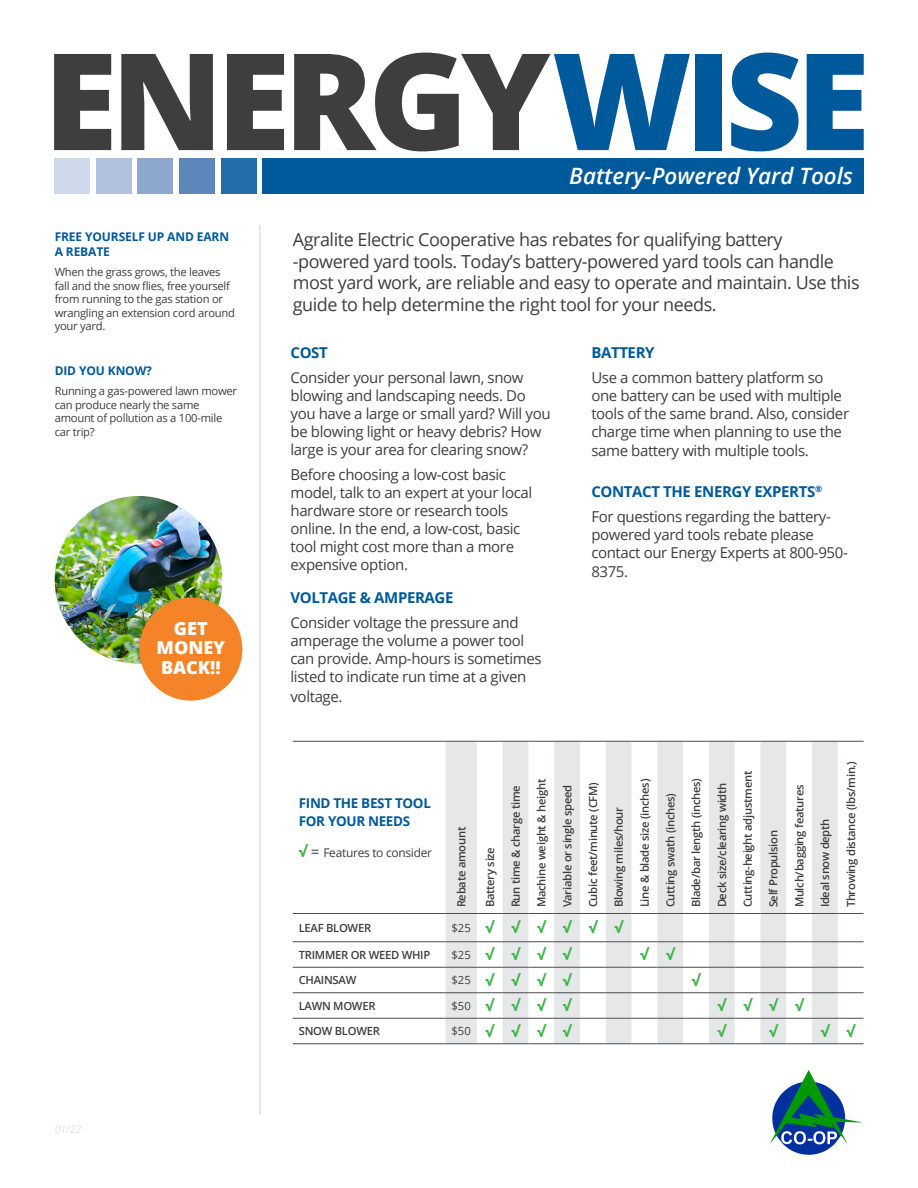
<style>
.page{position:relative;width:918px;height:1188px;background:#fff}
.page>*{position:absolute;margin:0;border:0;box-sizing:border-box;transform-origin:0 0}
.t1{font:800 134.7px "Open Sans";letter-spacing:-.05em;color:#3e3e3f}
.t2{font:italic 600 22.5px "Open Sans";color:#fff}
.Body_Copy_Bullet{font:18px/21.6px "Open Sans";letter-spacing:-.025em;color:#3e3e3f}
.t3{font:800 18px "Open Sans";color:#fff}
.Body_Copy{font:15px/18px "Open Sans";letter-spacing:-.025em;color:#3e3e3f}
.t4{font:800 15px "Open Sans";color:#3db54a}
.Body_Copy_Bullet-2{font:700 15px "Open Sans";letter-spacing:-.025em;color:#00599b}
.Body_Copy-2{font:700 15px "Open Sans";letter-spacing:-.025em;color:#00599b}
.Body_Copy-3{font:15px "Open Sans";color:#3e3e3f}
.Subhead_2{font:700 15px "Open Sans";color:#00599b}
.t5{font:700 13.5px/18px "Open Sans";letter-spacing:-.025em;color:#00599b}
.Subhead_2-2{font:700 12px/14.4px "Open Sans";letter-spacing:-.01em;color:#00599b}
.t6{font:12px "Open Sans";letter-spacing:-.025em;color:#3e3e3f}
.t7{font:600 11.25px "Open Sans";letter-spacing:-.025em;color:#3e3e3f}
.Body_Copy-4{font:11.25px/13.5px "Open Sans";letter-spacing:-.025em;color:#3e3e3f}
.t8{font:italic 300 10.5px "Open Sans";color:#d1d2d4}
.s1{color:#00599b}
.s2{font-style:inherit}
.s3{font-weight:800;font-size:15px;color:#3db54a}
.s4{font-size:15px}
</style>
<div class="page">
<div style="left:54px;top:158px;width:36px;height:36px;background:#cfd9eb"></div>
<div style="left:96px;top:158px;width:36px;height:36px;background:#b2c2de"></div>
<div style="left:137px;top:158px;width:36px;height:36px;background:#8da7cf"></div>
<div style="left:179px;top:158px;width:36px;height:36px;background:#5d87bb"></div>
<div style="left:221px;top:158px;width:36px;height:36px;background:#216eaa"></div>
<div style="left:262px;top:158px;width:602px;height:36px;background:#00599b"></div>
<hr style="left:260px;top:225px;width:1px;height:890px;background:#d1d2d4">
<img style="left:55px;top:496px;width:168px;height:168px;border-radius:84px">
<div style="left:139px;top:598px;width:103px;height:103px;background:#f58429;border-radius:50%"></div>
<svg style="left:446px;top:742px;width:392px;height:301px;fill:#e6e7e9"></svg>
<hr style="left:293px;top:942px;width:152px;height:1px;background:#4b4c4d">
<hr style="left:446px;top:942px;width:31px;height:1px;background:#4b4c4d">
<svg style="left:477px;top:942px;width:387px;height:1px"></svg>
<hr style="left:293px;top:967px;width:152px;height:1px;background:#4b4c4d">
<hr style="left:446px;top:967px;width:31px;height:1px;background:#4b4c4d">
<svg style="left:477px;top:967px;width:387px;height:1px"></svg>
<hr style="left:293px;top:993px;width:152px;height:1px;background:#4b4c4d">
<hr style="left:446px;top:993px;width:31px;height:1px;background:#4b4c4d">
<svg style="left:477px;top:993px;width:387px;height:1px"></svg>
<hr style="left:293px;top:1018px;width:152px;height:1px;background:#4b4c4d">
<hr style="left:446px;top:1018px;width:31px;height:1px;background:#4b4c4d">
<svg style="left:477px;top:1018px;width:387px;height:1px"></svg>
<hr style="left:446px;top:741px;width:31px;height:1px;background:#4b4c4d">
<svg style="left:477px;top:741px;width:387px;height:1px"></svg>
<hr style="left:446px;top:913px;width:31px;height:1px;background:#4b4c4d">
<svg style="left:477px;top:913px;width:387px;height:1px"></svg>
<hr style="left:293px;top:1043px;width:152px;height:1px;background:#4b4c4d">
<hr style="left:446px;top:1043px;width:31px;height:1px;background:#4b4c4d">
<svg style="left:477px;top:1043px;width:387px;height:1px"></svg>
<hr style="left:293px;top:741px;width:152px;height:1px;background:#4b4c4d">
<hr style="left:293px;top:913px;width:152px;height:1px;background:#4b4c4d">
<img style="left:770px;top:1071px;width:92px;height:84px">
<p class="t1" style="left:44px;top:-1px;width:828px">ENERGY<span class="s1">WISE</span></p>
<p class="t2" style="left:569px;top:160px;width:285px">Battery-Powered Yard Tools</p>
<p class="Subhead_2-2" style="left:55px;top:230px;width:176px">FREE YOURSELF UP AND EARN<br>A REBATE</p>
<p class="Body_Copy-4" style="left:55px;top:265px;width:182px">When the grass grows, the leaves fall and the snow flies, free yourself from running to the gas station or wrangling an extension cord around your yard.</p>
<p class="Subhead_2-2" style="left:55px;top:363px;width:99px">DID YOU KNOW?</p>
<p class="Body_Copy-4" style="left:55px;top:384px;width:184px">Running a gas-powered lawn mower can produce nearly the same amount of pollution as a 100-mile car trip?</p>
<p class="t3" style="left:174px;top:614px;width:35px">GET</p>
<p class="t3" style="left:157px;top:634px;width:70px">MONEY</p>
<p class="t3" style="left:161px;top:653px;width:61px">BACK!!</p>
<p class="t8" style="left:55px;top:1122px;width:28px">01/22</p>
<p class="Body_Copy_Bullet" style="left:293px;top:228px;width:568px"><span class="s2">Agralite Electric Cooperative</span> has rebates for qualifying battery -powered yard tools. Today’s battery-powered yard tools can handle most yard work, are reliable and easy to operate and maintain. Use this guide to help determine the right tool for your needs.</p>
<p class="Subhead_2" style="left:291px;top:342px;width:39px">COST</p>
<p class="Body_Copy" style="left:291px;top:368px;width:262px">Consider your personal lawn, snow blowing and landscaping needs. Do you have a large or small yard? Will you be blowing light or heavy debris? How large is your area for clearing snow?</p>
<p class="Body_Copy" style="left:291px;top:465px;width:243px">Before choosing a low-cost basic model, talk to an expert at your local hardware store or research tools online. In the end, a low-cost, basic tool might cost more than a more expensive option.</p>
<p class="Body_Copy-2" style="left:291px;top:587px;width:164px">VOLTAGE &amp; AMPERAGE</p>
<p class="Body_Copy" style="left:291px;top:613px;width:253px">Consider voltage the pressure and amperage the volume a power tool can provide. Amp-hours is sometimes listed to indicate run time at a given</p>
<p class="Body_Copy" style="left:291px;top:687px;width:54px">voltage.</p>
<p class="Body_Copy_Bullet-2" style="left:591px;top:342px;width:65px">BATTERY</p>
<p class="Body_Copy" style="left:591px;top:368px;width:259px">Use a common battery platform so one battery can be used with multiple tools of the same brand. Also, consider charge time when planning to use the</p>
<p class="Body_Copy" style="left:591px;top:442px;width:219px">same battery with multiple tools.</p>
<p class="Body_Copy_Bullet-2" style="left:591px;top:481px;width:232px">CONTACT THE ENERGY EXPERTS<sup>®</sup></p>
<p class="Body_Copy" style="left:591px;top:507px;width:258px">For questions regarding the battery&shy;powered yard tools rebate please contact our Energy Experts at <span class="s2">800</span>-<span class="s2">950</span>-</p>
<p class="Body_Copy-3" style="left:591px;top:561px;width:38px">8375<span class="s2">.</span></p>
<p class="t5" style="left:299px;top:794px;width:134px">FIND THE BEST TOOL<br>FOR YOUR NEEDS</p>
<p class="t6" style="left:299px;top:845px;width:135px"><span class="s3">√</span> <span class="s4">=</span> Features to consider</p>
<p class="t7" style="left:454px;top:907px;width:82px;rotate:-90deg">Rebate amount</p>
<p class="t7" style="left:482px;top:907px;width:62px;rotate:-90deg">Battery size</p>
<p class="t7" style="left:508px;top:907px;width:124px;rotate:-90deg">Run time &amp; charge time</p>
<p class="t7" style="left:534px;top:907px;width:130px;rotate:-90deg">Machine weight &amp; height</p>
<p class="t7" style="left:560px;top:907px;width:124px;rotate:-90deg">Variable or single speed</p>
<p class="t7" style="left:585px;top:907px;width:127px;rotate:-90deg">Cubic feet/minute (CFM)</p>
<p class="t7" style="left:611px;top:907px;width:102px;rotate:-90deg">Blowing miles/hour</p>
<p class="t7" style="left:637px;top:907px;width:130px;rotate:-90deg">Line &amp; blade size (inches)</p>
<p class="t7" style="left:663px;top:907px;width:116px;rotate:-90deg">Cutting swath (inches)</p>
<p class="t7" style="left:688px;top:907px;width:131px;rotate:-90deg">Blade/bar length (inches)</p>
<p class="t7" style="left:714px;top:907px;width:126px;rotate:-90deg">Deck size/clearing width</p>
<p class="t7" style="left:740px;top:907px;width:138px;rotate:-90deg">Cutting-height adjustment</p>
<p class="t7" style="left:766px;top:907px;width:79px;rotate:-90deg">Self Propulsion</p>
<p class="t7" style="left:792px;top:907px;width:124px;rotate:-90deg">Mulch/bagging features</p>
<p class="t7" style="left:817px;top:907px;width:90px;rotate:-90deg">Ideal snow depth</p>
<p class="t7" style="left:843px;top:907px;width:148px;rotate:-90deg">Throwing distance (lbs/min.)</p>
<p class="t7" style="left:299px;top:920px;width:74px">LEAF BLOWER</p>
<p class="Body_Copy-4" style="left:452px;top:921px;width:21px">$25</p>
<p class="t4" style="left:486px;top:917px;width:10px">√</p>
<p class="t4" style="left:511px;top:917px;width:10px">√</p>
<p class="t4" style="left:537px;top:917px;width:10px">√</p>
<p class="t4" style="left:563px;top:917px;width:10px">√</p>
<p class="t4" style="left:589px;top:917px;width:10px">√</p>
<p class="t4" style="left:615px;top:917px;width:10px">√</p>
<p class="t7" style="left:299px;top:947px;width:133px">TRIMMER OR WEED WHIP</p>
<p class="Body_Copy-4" style="left:452px;top:948px;width:21px">$25</p>
<p class="t4" style="left:486px;top:943px;width:10px">√</p>
<p class="t4" style="left:511px;top:943px;width:10px">√</p>
<p class="t4" style="left:537px;top:943px;width:10px">√</p>
<p class="t4" style="left:563px;top:943px;width:10px">√</p>
<p class="t4" style="left:640px;top:943px;width:10px">√</p>
<p class="t4" style="left:666px;top:943px;width:10px">√</p>
<p class="t7" style="left:299px;top:973px;width:59px">CHAINSAW</p>
<p class="Body_Copy-4" style="left:452px;top:973px;width:21px">$25</p>
<p class="t4" style="left:486px;top:969px;width:10px">√</p>
<p class="t4" style="left:511px;top:969px;width:10px">√</p>
<p class="t4" style="left:537px;top:969px;width:10px">√</p>
<p class="t4" style="left:563px;top:969px;width:10px">√</p>
<p class="t4" style="left:692px;top:969px;width:10px">√</p>
<p class="t7" style="left:299px;top:998px;width:78px">LAWN MOWER</p>
<p class="Body_Copy-4" style="left:452px;top:999px;width:21px">$50</p>
<p class="t4" style="left:486px;top:994px;width:10px">√</p>
<p class="t4" style="left:511px;top:994px;width:10px">√</p>
<p class="t4" style="left:537px;top:994px;width:10px">√</p>
<p class="t4" style="left:563px;top:994px;width:10px">√</p>
<p class="t4" style="left:718px;top:994px;width:10px">√</p>
<p class="t4" style="left:743px;top:994px;width:10px">√</p>
<p class="t4" style="left:769px;top:994px;width:10px">√</p>
<p class="t4" style="left:795px;top:994px;width:10px">√</p>
<p class="t7" style="left:299px;top:1024px;width:83px">SNOW BLOWER</p>
<p class="Body_Copy-4" style="left:452px;top:1024px;width:21px">$50</p>
<p class="t4" style="left:486px;top:1020px;width:10px">√</p>
<p class="t4" style="left:511px;top:1020px;width:10px">√</p>
<p class="t4" style="left:537px;top:1020px;width:10px">√</p>
<p class="t4" style="left:563px;top:1020px;width:10px">√</p>
<p class="t4" style="left:718px;top:1020px;width:10px">√</p>
<p class="t4" style="left:769px;top:1020px;width:10px">√</p>
<p class="t4" style="left:821px;top:1020px;width:10px">√</p>
<p class="t4" style="left:847px;top:1020px;width:10px">√</p>
</div>
